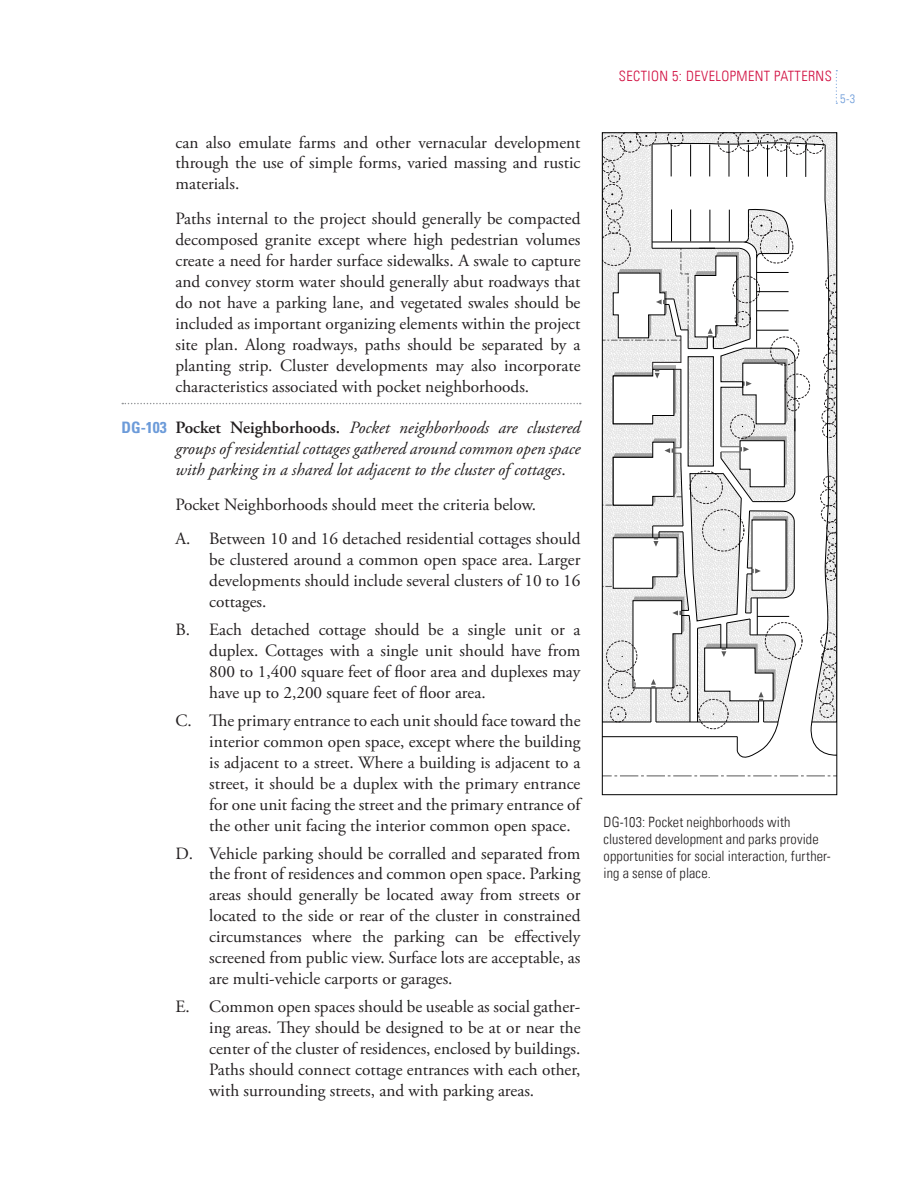
<style>
.page{position:relative;width:918px;height:1188px;background:#fff}
.page>*{position:absolute;margin:0;border:0;box-sizing:border-box;transform-origin:0 0}
.Design_Guidelines_Le{font:17.25px/21px "Adobe Garamond Pro";color:#231f20;text-align:justify}
.Design_Guidelines-2n{font:17.25px/21px "Adobe Garamond Pro";color:#231f20;text-align:justify}
.Design_Guidelines-No{font:italic 17.25px/21px "Adobe Garamond Pro";color:#231f20;text-align:justify}
.Photo_Caption{font:300 condensed 14.25px/17.1px "Univers LT Std";letter-spacing:.01em;color:#231f20}
.Page_Footer-L{font:300 condensed 14.25px "Univers LT Std";letter-spacing:.03em;color:#d10e40}
.Page_Footer-R{font:300 condensed 12.3px "Univers LT Std";color:#6c9bd9}
.s1{font-family:"Univers LT Std";font-weight:700;font-style:normal;font-stretch:condensed;font-size:15.75px;color:#6c9bd9}
.s2{font-weight:600;font-style:normal}
.s3{font-style:normal}
</style>
<div class="page">
<svg style="left:836px;top:70px;width:1px;height:34px"></svg>
<svg style="left:604px;top:776px;width:231px;height:1px"></svg>
<svg style="left:604px;top:135px;width:231px;height:623px"></svg>
<hr style="left:805px;top:145px;width:1px;height:32px;background:#000">
<hr style="left:786px;top:145px;width:1px;height:32px;background:#000">
<div style="left:602px;top:133px;width:235px;height:662px;border:1px solid #000"></div>
<svg style="left:122px;top:403px;width:459px;height:1px"></svg>
<p class="Design_Guidelines-2n" style="left:176px;top:132px;width:407px">can also emulate farms and other vernacular development through the use of simple forms, varied massing and rustic materials.</p>
<p class="Design_Guidelines-2n" style="left:176px;top:209px;width:407px">Paths internal to the project should generally be compacted decomposed granite except where high pedestrian volumes create a need for harder surface sidewalks. A swale to capture and convey storm water should generally abut roadways that do not have a parking lane, and vegetated swales should be included as important organizing elements within the project site plan. Along roadways, paths should be separated by a planting strip. Cluster developments may also incorporate characteristics associated with pocket neighborhoods.</p>
<p class="Design_Guidelines-No" style="left:176px;top:418px;width:407px;text-indent:-54px"><span class="s1">DG-103</span> <span class="s2">Pocket Neighborhoods.</span> Pocket neighborhoods are clustered groups of residential cottages gathered around common open space with parking in a shared lot adjacent to the cluster of cottages<span class="s3">.</span></p>
<p class="Design_Guidelines-2n" style="left:176px;top:494px;width:362px">Pocket Neighborhoods should meet the criteria below.</p>
<p class="Design_Guidelines_Le" style="left:209px;top:529px;width:373px;text-indent:-34px">A. Between 10 and 16 detached residential cottages should be clustered around a common open space area. Larger developments should include several clusters of 10 to 16 cottages.</p>
<p class="Design_Guidelines_Le" style="left:209px;top:620px;width:373px;text-indent:-34px">B. Each detached cottage should be a single unit or a duplex. Cottages with a single unit should have from 800 to 1,400 square feet of floor area and duplexes may have up to 2,200 square feet of floor area.</p>
<p class="Design_Guidelines_Le" style="left:209px;top:710px;width:373px;text-indent:-34px">C. The primary entrance to each unit should face toward the interior common open space, except where the building is adjacent to a street. Where a building is adjacent to a street, it should be a duplex with the primary entrance for one unit facing the street and the primary entrance of the other unit facing the interior common open space.</p>
<p class="Design_Guidelines_Le" style="left:209px;top:843px;width:373px;text-indent:-34px">D. Vehicle parking should be corralled and separated from the front of residences and common open space. Parking areas should generally be located away from streets or located to the side or rear of the cluster in constrained circumstances where the parking can be effectively screened from public view. Surface lots are acceptable, as are multi-vehicle carports or garages.</p>
<p class="Design_Guidelines_Le" style="left:209px;top:997px;width:373px;text-indent:-34px">E. Common open spaces should be useable as social gather&shy;ing areas. They should be designed to be at or near the center of the cluster of residences, enclosed by buildings.<br>Paths should connect cottage entrances with each other, with surrounding streets, and with parking areas.</p>
<p class="Page_Footer-L" style="left:619px;top:67px;width:215px">SECTION 5: DEVELOPMENT PATTERNS</p>
<p class="Page_Footer-R" style="left:840px;top:91px;width:17px">5-3</p>
<p class="Photo_Caption" style="left:604px;top:813px;width:229px">DG-103: Pocket neighborhoods with clustered development and parks provide opportunities for social interaction, further&shy;ing a sense of place.</p>
</div>
